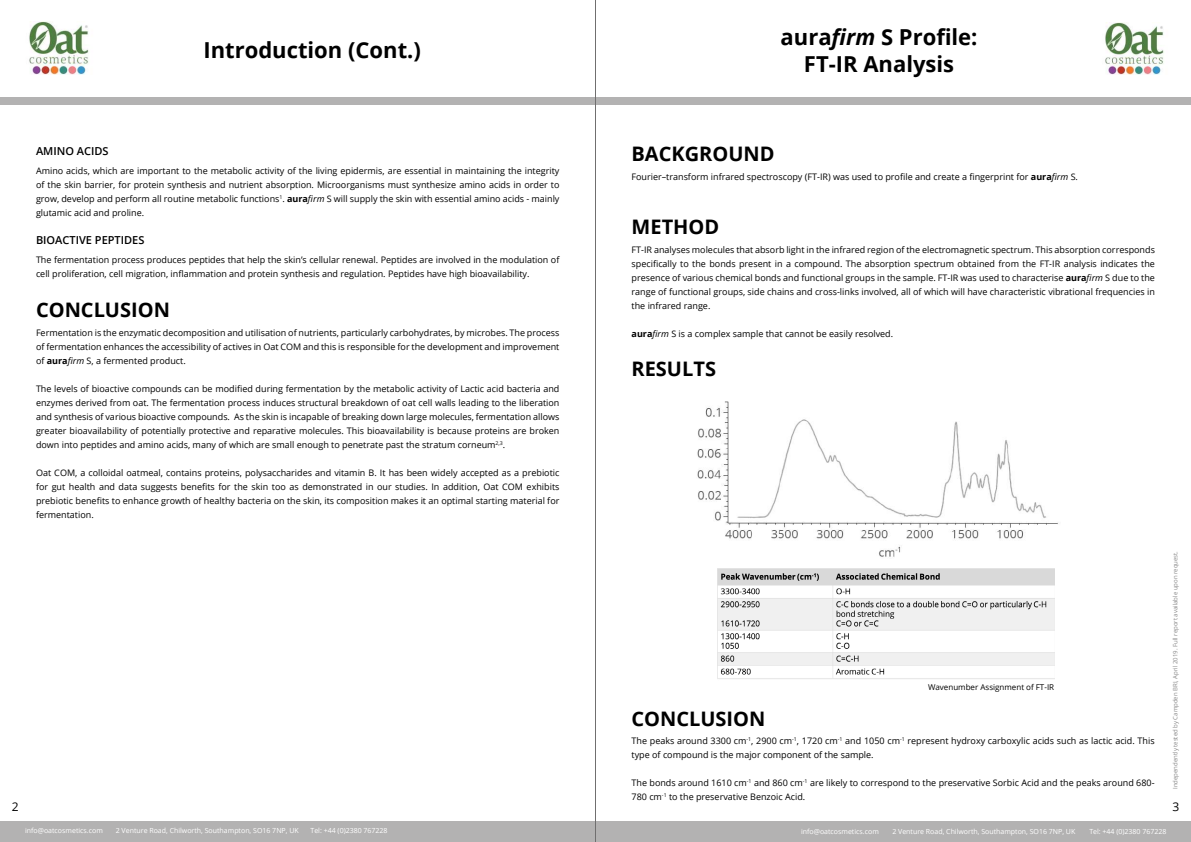
<style>
.page{position:relative;width:1191px;height:842px;background:#fff}
.page>*{position:absolute;margin:0;border:0;box-sizing:border-box;transform-origin:0 0}
.t1{font:700 22px/26.4px "Open Sans";color:#000;text-align:center}
.t2{font:700 20px "Open Sans";color:#000}
.t3{font:12px "Open Sans";color:#000}
.t4{font:600 11px "Open Sans";color:#000}
.t5{font:9px/14px "Open Sans";color:#000;text-align:justify}
.t6{font:8px "Open Sans";color:#000}
.t7{font:7px "Open Sans";color:#fff}
.t8{font:6px "Open Sans";color:#878787}
.s1{font-weight:700}
.s2{font-style:italic}
</style>
<div class="page">
<div style="left:595px;top:821px;width:596px;height:21px;background:#b3b2b2"></div>
<div style="left:0;top:821px;width:595px;height:21px;background:#b3b2b2"></div>
<div style="left:0;top:98px;width:595px;height:7px;background:#b3b2b2"></div>
<div style="left:595px;top:98px;width:596px;height:7px;background:#b3b2b2"></div>
<img style="left:1105px;top:22px;width:59px;height:53px">
<img style="left:29px;top:22px;width:60px;height:52px">
<img style="left:718px;top:568px;width:336px;height:111px">
<img style="left:697px;top:401px;width:361px;height:156px">
<hr style="left:595px;top:0;width:1px;height:842px;background:#706f6f">
<h1 class="t1" style="left:203px;top:36px;width:219px">Introduction (Cont.)</h1>
<p class="t4" style="left:36px;top:144px;width:74px">AMINO ACIDS</p>
<p class="t5" style="left:36px;top:164px;width:525px">Amino acids, which are important to the metabolic activity of the living epidermis, are essential in maintaining the integrity of the skin barrier, for protein synthesis and nutrient absorption. Microorganisms must synthesize amino acids in order to grow, develop and perform all routine metabolic functions<sup>1</sup>. <span class="s1">aura</span><span class="s2">firm</span> S will supply the skin with essential amino acids - mainly glutamic acid and proline.</p>
<p class="t4" style="left:36px;top:233px;width:110px">BIOACTIVE PEPTIDES</p>
<p class="t5" style="left:36px;top:253px;width:525px">The fermentation process produces peptides that help the skin’s cellular renewal. Peptides are involved in the modulation of cell proliferation, cell migration, inflammation and protein synthesis and regulation. Peptides have high bioavailability.</p>
<h2 class="t2" style="left:36px;top:296px;width:135px">CONCLUSION</h2>
<p class="t5" style="left:36px;top:325px;width:525px">Fermentation is the enzymatic decomposition and utilisation of nutrients, particularly carbohydrates, by microbes. The process of fermentation enhances the accessibility of actives in Oat COM and this is responsible for the development and improvement of <span class="s1">aura</span><span class="s2">firm</span> S, a fermented product.</p>
<p class="t5" style="left:36px;top:381px;width:525px">The levels of bioactive compounds can be modified during fermentation by the metabolic activity of Lactic acid bacteria and enzymes derived from oat. The fermentation process induces structural breakdown of oat cell walls leading to the liberation and synthesis of various bioactive compounds. As the skin is incapable of breaking down large molecules, fermentation allows greater bioavailability of potentially protective and reparative molecules. This bioavailability is because proteins are broken down into peptides and amino acids, many of which are small enough to penetrate past the stratum corneum<sup>2,3</sup>.</p>
<p class="t5" style="left:36px;top:465px;width:525px">Oat COM, a colloidal oatmeal, contains proteins, polysaccharides and vitamin B. It has been widely accepted as a prebiotic for gut health and data suggests benefits for the skin too as demonstrated in our studies. In addition, Oat COM exhibits prebiotic benefits to enhance growth of healthy bacteria on the skin, its composition makes it an optimal starting material for fermentation.</p>
<h1 class="t1" style="left:780px;top:24px;width:198px">aura<span class="s2">firm</span> S Profile:<br>FT-IR Analysis</h1>
<h2 class="t2" style="left:631px;top:139px;width:145px">BACKGROUND</h2>
<p class="t5" style="left:631px;top:169px;width:448px">Fourier–transform infrared spectroscopy (FT-IR) was used to profile and create a fingerprint for <span class="s1">aura</span><span class="s2">firm</span> S.</p>
<h2 class="t2" style="left:631px;top:213px;width:89px">METHOD</h2>
<p class="t5" style="left:631px;top:242px;width:525px">FT-IR analyses molecules that absorb light in the infrared region of the electromagnetic spectrum. This absorption corresponds specifically to the bonds present in a compound. The absorption spectrum obtained from the FT-IR analysis indicates the presence of various chemical bonds and functional groups in the sample. FT-IR was used to characterise <span class="s1">aura</span><span class="s2">firm</span> S due to the range of functional groups, side chains and cross-links involved, all of which will have characteristic vibrational frequencies in the infrared range.</p>
<p class="t5" style="left:631px;top:326px;width:263px"><span class="s1">aura</span><span class="s2">firm</span> S is a complex sample that cannot be easily resolved.</p>
<h2 class="t2" style="left:631px;top:354px;width:86px">RESULTS</h2>
<p class="t8" style="left:1171px;top:789px;width:239px;rotate:-90deg">Independently tested by Campden BRI, April 2019. Full report available upon request.</p>
<p class="t6" style="left:928px;top:682px;width:128px">Wavenumber Assignment of FT-IR</p>
<h2 class="t2" style="left:631px;top:705px;width:135px">CONCLUSION</h2>
<p class="t5" style="left:631px;top:734px;width:524px">The peaks around 3300 cm<sup>-1</sup>, 2900 cm<sup>-1</sup>, 1720 cm<sup>-1</sup> and 1050 cm<sup>-1</sup> represent hydroxy carboxylic acids such as lactic acid. This type of compound is the major component of the sample.</p>
<p class="t5" style="left:631px;top:776px;width:524px">The bonds around 1610 cm<sup>-1</sup> and 860 cm<sup>-1</sup> are likely to correspond to the preservative Sorbic Acid and the peaks around 680-<br>780 cm<sup>-1</sup> to the preservative Benzoic Acid.</p>
<h3 class="t3" style="left:12px;top:798px;width:8px">2</h3>
<h3 class="t3" style="left:1172px;top:798px;width:8px">3</h3>
<p class="t7" style="left:25px;top:826px;width:79px">info@oatcosmetics.com</p>
<p class="t7" style="left:116px;top:826px;width:184px">2 Venture Road, Chilworth, Southampton, SO16 7NP, UK</p>
<p class="t7" style="left:310px;top:826px;width:79px">Tel: +44 (0)2380 767228</p>
<p class="t7" style="left:801px;top:826px;width:79px">info@oatcosmetics.com</p>
<p class="t7" style="left:892px;top:826px;width:184px">2 Venture Road, Chilworth, Southampton, SO16 7NP, UK</p>
<p class="t7" style="left:1089px;top:826px;width:79px">Tel: +44 (0)2380 767228</p>
</div>
